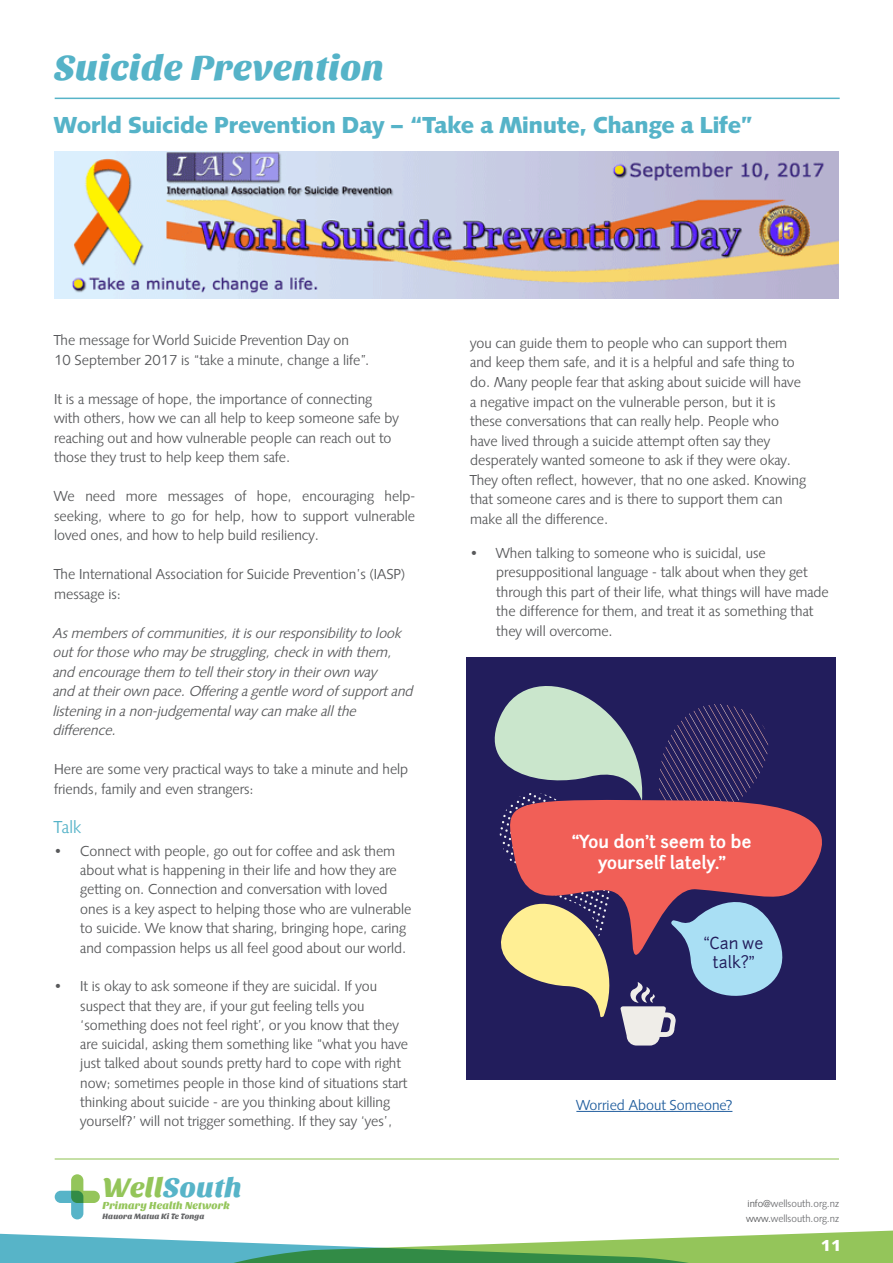
<style>
.page{position:relative;width:893px;height:1263px;background:#fff}
.page>*{position:absolute;margin:0;border:0;box-sizing:border-box;transform-origin:0 0}
.t1{font:36.45px "Sansita One";color:#55b3c8}
.t2{font:28.2px "Sansita One";color:#57b4c8}
.t3{font:700 24px "Syntax Ser";color:#55b3c8}
.t4{font:18px "Syntax Ser Boo";color:#55b3c8}
.t5{font:700 17.25px/20.7px "Junction";color:#fff;text-align:center}
.t6{font:700 16.5px "Syntax Ser";color:#fff}
.t7{font:15.75px/18.8px "Junction";color:#221d5c;text-align:center}
.t8{font:15px/19.5px "Syntax Ser Boo";color:#58595b}
.t9{font:italic 15px/19.5px "Syntax Ser Boo";color:#58595b}
.t10{font:15px "Syntax Ser Boo";color:#215e9e}
.t11{font:10.65px "Sansita One";color:#94c55a}
.t12{font:10.5px/15px "Syntax Ser Boo";color:#6d6e71}
.t13{font:8.1px "Sansita One";color:#636466}
.s1{color:#94c55a}
.s2{color:#58595b}
</style>
<div class="page">
<svg style="left:0;top:1230px;width:893px;height:33px"></svg>
<hr style="left:55px;top:1158px;width:784px;height:1px;background:#94c55a">
<svg style="left:55px;top:1174px;width:45px;height:45px"></svg>
<hr style="left:55px;top:98px;width:785px;height:1px;background:#57b4c8">
<img style="left:54px;top:152px;width:784px;height:147px">
<div style="left:467px;top:657px;width:369px;height:422px;background:#221d5c"></div>
<svg style="left:474px;top:657px;width:338px;height:388px;background:#4b4c76"></svg>
<svg style="left:497px;top:796px;width:339px;height:159px;background:#ab5f6a"></svg>
<hr style="left:576px;top:1111px;width:156px;height:1px;background:#215e9e">
<h1 class="t1" style="left:54px;top:46px;width:332px">Suicide Prevention</h1>
<h3 class="t3" style="left:54px;top:111px;width:700px">World Suicide Prevention Day – “Take a Minute, Change a Life”</h3>
<p class="t8" style="left:54px;top:330px;width:317px;line-height:20px">The message for World Suicide Prevention Day on<br>10 September 2017 is “take a minute, change a life”.</p>
<p class="t8" style="left:54px;top:389px;width:346px">It is a message of hope, the importance of connecting with others, how we can all help to keep someone safe by reaching out and how vulnerable people can reach out to those they trust to help keep them safe.</p>
<p class="t8" style="left:54px;top:487px;width:362px;text-align:justify">We need more messages of hope, encouraging help&shy;seeking, where to go for help, how to support vulnerable loved ones, and how to help build resiliency.</p>
<p class="t8" style="left:54px;top:565px;width:352px">The International Association for Suicide Prevention’s (IASP) message is:</p>
<p class="t9" style="left:52px;top:623px;width:365px">Asmembersofcommunities,itisourresponsibility to look outforthosewho may bestruggling,checkin with them, and encouragethem to telltheirstory in theirown way<br>and attheirown pace.Offeringagentleword ofsupportand listeningin anon-j udgementalway can makeallthe difference.</p>
<p class="t8" style="left:54px;top:760px;width:356px">Here are some very practical ways to take a minute and help friends, family and even strangers:</p>
<p class="t4" style="left:54px;top:817px;width:28px">Talk</p>
<p class="t8" style="left:80px;top:841px;width:333px;text-indent:-27px">• Connect with people, go out for coffee and ask them about what is happening in their life and how they are getting on. Connection and conversation with loved ones is a key aspect to helping those who are vulnerable to suicide. We know that sharing, bringing hope, caring and compassion helps us all feel good about our world.</p>
<p class="t8" style="left:80px;top:977px;width:329px;text-indent:-27px">• It is okay to ask someone if they are suicidal. If you suspect that they are, if your gut feeling tells you ‘something does not feel right’, or you know that they are suicidal, asking them something like “what you have just talked about sounds pretty hard to cope with right now; sometimes people in those kind of situations start thinking about suicide - are you thinking about killing yourself?’ will not trigger something. If they say ‘yes’,</p>
<h2 class="t2" style="left:103px;top:1171px;width:141px"><span class="s1">Well</span>South</h2>
<p class="t11" style="left:103px;top:1199px;width:129px">Primary Health Network</p>
<p class="t13" style="left:103px;top:1212px;width:103px">Hauora Matua Ki Te Tonga</p>
<p class="t8" style="left:470px;top:333px;width:337px">you can guide them to people who can support them and keep them safe, and it is a helpful and safe thing to do. Many people fear that asking about suicide will have a negative impact on the vulnerable person, but it is these conversations that can really help. People who have lived through a suicide attempt often say they desperately wanted someone to ask if they were okay.<br>They often reflect, however, that no one asked. Knowing that someone cares and is there to support them can make all the difference.</p>
<p class="t8" style="left:496px;top:543px;width:334px;text-indent:-27px">• When talking to someone who is suicidal, use presuppositional language - talk about when they get through this part of their life, what things will have made the difference for them, and treat it as something that they will overcome.</p>
<p class="t5" style="left:572px;top:831px;width:181px">“You don’t seem to be yourself lately.”</p>
<p class="t7" style="left:704px;top:934px;width:61px">“Can we talk?”</p>
<p class="t10" style="left:576px;top:1097px;width:158px">Worried About Someone?</p>
<p class="t12" style="left:746px;top:1196px;width:94px"><span class="s2">info@</span>wellsouth.org.nz <span class="s2">www.</span>wellsouth.org.nz</p>
<p class="t6" style="left:820px;top:1236px;width:22px">11</p>
</div>
